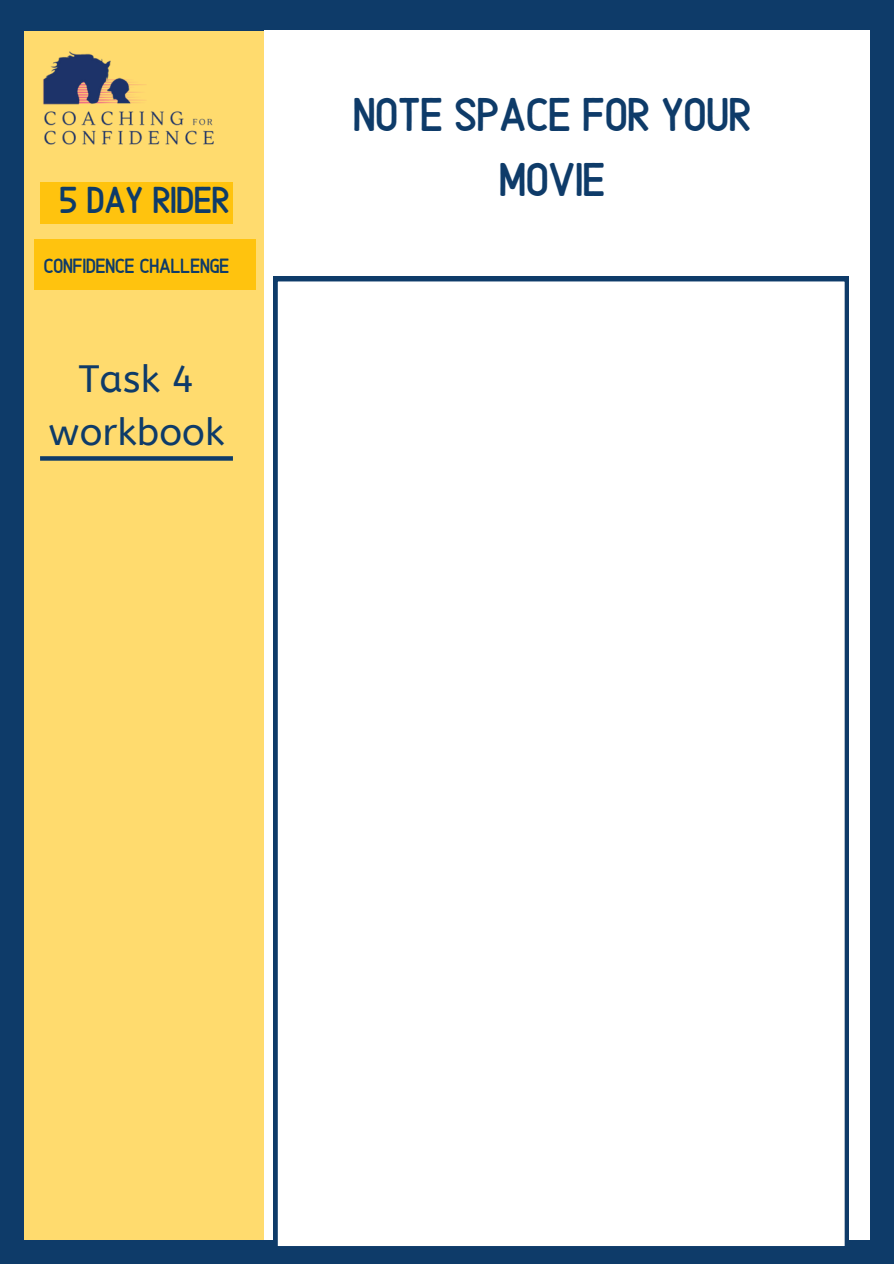
<style>
.page{position:relative;width:894px;height:1264px;background:#fff}
.page>*{position:absolute;margin:0;border:0;box-sizing:border-box;transform-origin:0 0}
.t1{font:47.25px/65.2px "Alaska";color:#0e3b69;text-align:center}
.t2{font:37.95px/52.8px "A Bee Zee";color:#0e3b69;text-align:center}
.t3{font:37.5px "Alaska";color:#0e3b69}
.t4{font:20.55px "Alaska";color:#0e3b69}
</style>
<div class="page">
<div style="left:0;top:0;width:893px;height:1263px;background:#0e3b69"></div>
<div style="left:24px;top:30px;width:845px;height:1209px;background:#fff"></div>
<div style="left:0;top:0;width:263px;height:1263px;background:#ffdb6e"></div>
<img style="left:34px;top:30px;width:205px;height:115px">
<div style="left:0;top:995px;width:24px;height:268px;background:#0e3b69"></div>
<div style="left:0;top:0;width:24px;height:995px;background:#0e3b69"></div>
<div style="left:0;top:1239px;width:893px;height:24px;background:#0e3b69"></div>
<div style="left:0;top:0;width:263px;height:30px;background:#0e3b69"></div>
<svg style="left:40px;top:456px;width:193px;height:4px"></svg>
<div style="left:40px;top:182px;width:193px;height:42px;background:#ffc30e"></div>
<div style="left:34px;top:240px;width:221px;height:50px;background:#ffc30e"></div>
<svg style="left:273px;top:277px;width:575px;height:969px"></svg>
<h1 class="t3" style="left:60px;top:171px;width:171px">5 DAY RIDER</h1>
<h2 class="t4" style="left:44px;top:250px;width:187px">CONFIDENCE CHALLENGE</h2>
<h2 class="t2" style="left:49px;top:353px;width:177px">Task 4 workbook</h2>
<p class="t1" style="left:353px;top:78px;width:399px">NOTE SPACE FOR YOUR<br>MOVIE</p>
</div>
